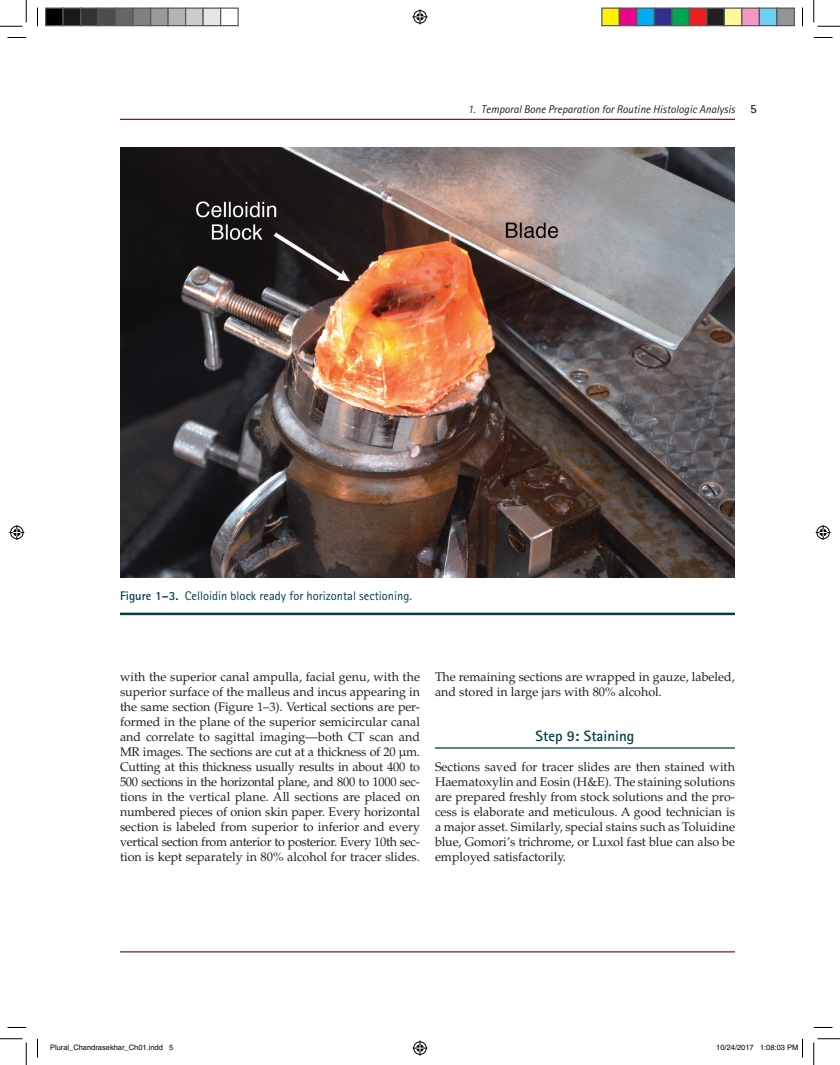
<style>
.page{position:relative;width:840px;height:1065px;background:#fff}
.page>*{position:absolute;margin:0;border:0;box-sizing:border-box;transform-origin:0 0}
.t1{font:700 15px "Rotis Sans Serif Std";color:#013d49}
.para1{font:12.5px/15px "Palatino";color:#231f20;text-align:justify}
.FT{font:12.5px "Rotis Sans Serif Std";color:#013d49}
.RH{font:700 12.5px "Rotis Sans Serif Std";color:#231f20}
.RH-2{font:italic 11.25px "Rotis Sans Serif Std";color:#231f20}
.t2{font:7.5px "Helvetica";color:#000}
.s1{font-weight:700}
</style>
<div class="page">
<hr style="left:120px;top:119px;width:615px;height:1px;background:#731b40">
<hr style="left:120px;top:951px;width:615px;height:1px;background:#731b40">
<hr style="left:435px;top:747px;width:300px;height:2px;background:#013d49">
<hr style="left:120px;top:613px;width:615px;height:2px;background:#013d49">
<img style="left:120px;top:147px;width:615px;height:431px">
<svg style="left:8px;top:37px;width:18px;height:1px"></svg>
<svg style="left:814px;top:37px;width:18px;height:1px"></svg>
<svg style="left:8px;top:1027px;width:18px;height:1px"></svg>
<svg style="left:814px;top:1027px;width:18px;height:1px"></svg>
<svg style="left:37px;top:8px;width:1px;height:18px"></svg>
<svg style="left:37px;top:1039px;width:1px;height:19px"></svg>
<svg style="left:802px;top:8px;width:1px;height:18px"></svg>
<svg style="left:0;top:0;width:27px;height:27px"></svg>
<svg style="left:0;top:1039px;width:27px;height:26px"></svg>
<svg style="left:814px;top:0;width:26px;height:27px"></svg>
<svg style="left:814px;top:1039px;width:26px;height:26px"></svg>
<svg style="left:412px;top:9px;width:16px;height:15px"></svg>
<svg style="left:412px;top:1041px;width:16px;height:15px"></svg>
<svg style="left:9px;top:525px;width:15px;height:15px"></svg>
<svg style="left:816px;top:525px;width:15px;height:15px"></svg>
<div style="left:46px;top:8px;width:17px;height:18px;background:#000"></div>
<div style="left:45px;top:8px;width:19px;height:18px;border:1px solid #595959"></div>
<div style="left:63px;top:8px;width:18px;height:18px;background:#1a1a1a"></div>
<div style="left:62px;top:8px;width:19px;height:18px;border:1px solid #595959"></div>
<div style="left:81px;top:8px;width:17px;height:18px;background:#333"></div>
<div style="left:80px;top:8px;width:19px;height:18px;border:1px solid #595959"></div>
<div style="left:98px;top:8px;width:18px;height:18px;background:#4d4d4d"></div>
<div style="left:98px;top:8px;width:18px;height:18px;border:1px solid #595959"></div>
<div style="left:116px;top:8px;width:17px;height:18px;background:#666"></div>
<div style="left:115px;top:8px;width:19px;height:18px;border:1px solid #595959"></div>
<div style="left:133px;top:8px;width:18px;height:18px;background:#808080"></div>
<div style="left:132px;top:8px;width:19px;height:18px;border:1px solid #595959"></div>
<div style="left:151px;top:8px;width:17px;height:18px;background:#999"></div>
<div style="left:150px;top:8px;width:19px;height:18px;border:1px solid #595959"></div>
<div style="left:168px;top:8px;width:18px;height:18px;background:#b3b3b3"></div>
<div style="left:168px;top:8px;width:18px;height:18px;border:1px solid #595959"></div>
<div style="left:186px;top:8px;width:17px;height:18px;background:#ccc"></div>
<div style="left:185px;top:8px;width:19px;height:18px;border:1px solid #595959"></div>
<div style="left:203px;top:8px;width:18px;height:18px;background:#e6e6e6"></div>
<div style="left:202px;top:8px;width:19px;height:18px;border:1px solid #595959"></div>
<div style="left:220px;top:8px;width:19px;height:18px;border:1px solid #595959"></div>
<div style="left:602px;top:8px;width:17px;height:18px;background:#fff101"></div>
<div style="left:601px;top:8px;width:19px;height:18px;border:1px solid #595959"></div>
<div style="left:619px;top:8px;width:18px;height:18px;background:#ed028c"></div>
<div style="left:619px;top:8px;width:19px;height:18px;border:1px solid #595959"></div>
<div style="left:637px;top:8px;width:17px;height:18px;background:#00aeef"></div>
<div style="left:636px;top:8px;width:19px;height:18px;border:1px solid #595959"></div>
<div style="left:654px;top:8px;width:18px;height:18px;background:#2e3092"></div>
<div style="left:654px;top:8px;width:18px;height:18px;border:1px solid #595959"></div>
<div style="left:672px;top:8px;width:17px;height:18px;background:#00a54f"></div>
<div style="left:671px;top:8px;width:19px;height:18px;border:1px solid #595959"></div>
<div style="left:689px;top:8px;width:18px;height:18px;background:#ee1d23"></div>
<div style="left:689px;top:8px;width:19px;height:18px;border:1px solid #595959"></div>
<div style="left:707px;top:8px;width:17px;height:18px;background:#231f20"></div>
<div style="left:706px;top:8px;width:19px;height:18px;border:1px solid #595959"></div>
<div style="left:724px;top:8px;width:18px;height:18px;background:#fff79a"></div>
<div style="left:724px;top:8px;width:18px;height:18px;border:1px solid #595959"></div>
<div style="left:742px;top:8px;width:17px;height:18px;background:#f499c2"></div>
<div style="left:741px;top:8px;width:19px;height:18px;border:1px solid #595959"></div>
<div style="left:759px;top:8px;width:18px;height:18px;background:#6bcff6"></div>
<div style="left:759px;top:8px;width:19px;height:18px;border:1px solid #595959"></div>
<div style="left:777px;top:8px;width:17px;height:18px;background:#939598"></div>
<div style="left:776px;top:8px;width:19px;height:18px;border:1px solid #595959"></div>
<svg style="left:802px;top:1039px;width:1px;height:19px"></svg>
<p class="RH-2" style="left:468px;top:102px;width:269px">1. Temporal Bone Preparation for Routine Histologic Analysis</p>
<p class="RH" style="left:750px;top:100px;width:8px">5</p>
<p class="FT" style="left:120px;top:589px;width:294px"><span class="s1">Figure 1–3.</span> Celloidin block ready for horizontal sectioning.</p>
<p class="para1" style="left:120px;top:670px;width:302px">with the superior canal ampulla, facial genu, with the superior surface of the malleus and incus appearing in the same section (Figure 1–3). Vertical sections are per&shy;formed in the plane of the superior semicircular canal and correlate to sagittal imaging—both CT scan and MR images. The sections are cut at a thickness of 20 µm.<br>Cutting at this thickness usually results in about 400 to 500 sections in the horizontal plane, and 800 to 1000 sec&shy;tions in the vertical plane. All sections are placed on numbered pieces of onion skin paper. Every horizontal section is labeled from superior to inferior and every vertical section from anterior to posterior. Every 10th sec&shy;tion is kept separately in 80% alcohol for tracer slides.</p>
<p class="para1" style="left:435px;top:670px;width:302px">The remaining sections are wrapped in gauze, labeled, and stored in large jars with 80% alcohol.</p>
<h2 class="t1" style="left:536px;top:727px;width:100px">Step 9: Staining</h2>
<p class="para1" style="left:435px;top:760px;width:302px">Sections saved for tracer slides are then stained with Haematoxylin and Eosin (H&amp;E). The staining solutions are prepared freshly from stock solutions and the pro&shy;cess is elaborate and meticulous. A good technician is a major asset. Similarly, special stains such as Toluidine blue, Gomori’s trichrome, or Luxol fast blue can also be employed satisfactorily.</p>
<p class="t2" style="left:50px;top:1043px;width:125px">Plural_Chandrasekhar_Ch01.indd 5</p>
<p class="t2" style="left:716px;top:1043px;width:84px">10/24/2017 1:08:03 PM</p>
</div>
